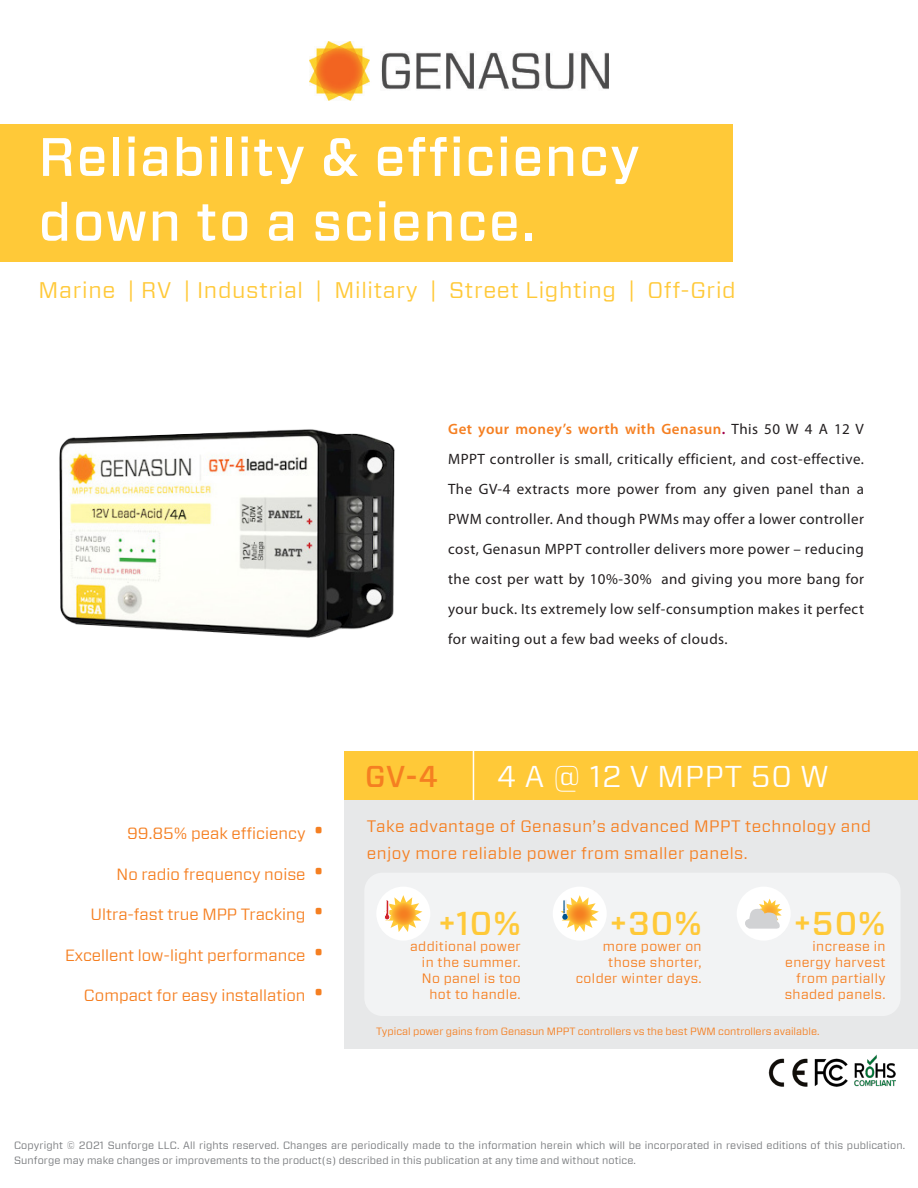
<style>
.page{position:relative;width:918px;height:1188px;background:#fff}
.page>*{position:absolute;margin:0;border:0;box-sizing:border-box;transform-origin:0 0}
.t1{font:500 54px "Forza";letter-spacing:.03em;color:#fff}
.t2{font:500 33px "Forza";color:#ffc938}
.t3{font:500 33px "Forza";color:#ffc938}
.t4{font:30px "Forza";letter-spacing:.03em;color:#fff}
.t5{font:500 30px "Forza";color:#f57f21}
.t6{font:22.5px "Forza";letter-spacing:.03em;color:#ffc938}
.t7{font:16.5px/27px "Forza";letter-spacing:.03em;color:#f57f21}
.t8{font:16.2px "Forza";color:#f57f21}
.t9{font:15px/30px "Myriad Pro";letter-spacing:.03em;color:#231f20;text-align:justify}
.t10{font:13.5px "Forza";letter-spacing:.03em;color:#f57f21}
.LED_blink{font:10.5px/15px "Forza";letter-spacing:.01em;color:#76787b}
.t11{font:10.5px "Forza";color:#f57f21}
.s1{font-weight:600;color:#f57f21}
.s2{font-weight:600;color:#a10149}
.s3{font-size:24.3px}
</style>
<div class="page">
<img style="left:59px;top:429px;width:336px;height:209px">
<div style="left:0;top:124px;width:732px;height:138px;background:#ffc938"></div>
<div style="left:344px;top:791px;width:574px;height:257px;background:#e7e8e9"></div>
<div style="left:344px;top:752px;width:574px;height:48px;background:#ffc938"></div>
<hr style="left:473px;top:748px;width:1px;height:52px;background:#fff">
<div style="left:364px;top:873px;width:537px;height:143px;background:#f2f3f4;border-radius:18px"></div>
<div style="left:376px;top:887px;width:54px;height:54px;background:#fff;border-radius:50%"></div>
<svg style="left:384px;top:895px;width:38px;height:37px"></svg>
<div style="left:553px;top:887px;width:54px;height:54px;background:#fff;border-radius:50%"></div>
<svg style="left:561px;top:895px;width:38px;height:37px"></svg>
<div style="left:737px;top:887px;width:54px;height:54px;background:#fff;border-radius:50%"></div>
<svg style="left:745px;top:899px;width:37px;height:30px"></svg>
<img style="left:768px;top:1054px;width:128px;height:33px">
<img style="left:310px;top:41px;width:298px;height:60px">
<p class="t1" style="left:39px;top:128px;width:603px">Reliability &amp; efficiency</p>
<p class="t1" style="left:39px;top:193px;width:499px">down to a science.</p>
<p class="t6" style="left:39px;top:278px;width:699px">Marine | RV | Industrial | Military | Street Lighting | Off-Grid</p>
<p class="t9" style="left:448px;top:414px;width:417px"><span class="s1">Get your money’s worth with Genasun</span><span class="s2">.</span> This 50 W 4 A 12 V MPPT controller is small, critically efficient, and cost-effective.<br>The GV-4 extracts more power from any given panel than a PWM controller. And though PWMs may offer a lower controller cost, Genasun MPPT controller delivers more power – reducing the cost per watt by 10%-30% and giving you more bang for your buck. Its extremely low self-consumption makes it perfect for waiting out a few bad weeks of clouds.</p>
<p class="t8" style="left:127px;top:825px;width:199px">99.85% peak efficiency <span class="s3">•</span></p>
<p class="t8" style="left:117px;top:865px;width:210px">No radio frequency noise <span class="s3">•</span></p>
<p class="t8" style="left:90px;top:906px;width:236px">Ultra-fast true MPP Tracking <span class="s3">•</span></p>
<p class="t8" style="left:65px;top:946px;width:261px">Excellent low-light performance <span class="s3">•</span></p>
<p class="t8" style="left:84px;top:987px;width:242px">Compact for easy installation <span class="s3">•</span></p>
<p class="t5" style="left:365px;top:761px;width:75px">GV-4</p>
<p class="t4" style="left:497px;top:760px;width:334px">4 A @ 12 V MPPT 50 W</p>
<p class="t7" style="left:367px;top:812px;width:506px">Take advantage of Genasun’s advanced MPPT technology and enjoy more reliable power from smaller panels.</p>
<p class="t3" style="left:794px;top:901px;width:93px">+50%</p>
<p class="t10" style="left:813px;top:939px;width:75px">increase in</p>
<p class="t10" style="left:785px;top:955px;width:102px">energy harvest</p>
<p class="t10" style="left:796px;top:971px;width:91px">from partially</p>
<p class="t10" style="left:785px;top:987px;width:102px">shaded panels.</p>
<p class="t11" style="left:376px;top:1026px;width:445px">Typical power gains from Genasun MPPT controllers vs the best PWM controllers available.</p>
<p class="t2" style="left:439px;top:905px;width:83px">+10%</p>
<p class="t10" style="left:410px;top:939px;width:112px">additional power</p>
<p class="t10" style="left:422px;top:955px;width:100px">in the summer.</p>
<p class="t10" style="left:422px;top:971px;width:100px">No panel is too</p>
<p class="t10" style="left:429px;top:987px;width:93px">hot to handle.</p>
<p class="t2" style="left:610px;top:905px;width:93px">+30%</p>
<p class="t10" style="left:603px;top:939px;width:100px">more power on</p>
<p class="t10" style="left:608px;top:955px;width:95px">those shorter,</p>
<p class="t10" style="left:576px;top:971px;width:127px">colder winter days.</p>
<p class="LED_blink" style="left:14px;top:1138px;width:893px">Copyright © 2021 Sunforge LLC. All rights reserved. Changes are periodically made to the information herein which will be incorporated in revised editions of this publication.<br>Sunforge may make changes or improvements to the product(s) described in this publication at any time and without notice.</p>
</div>
